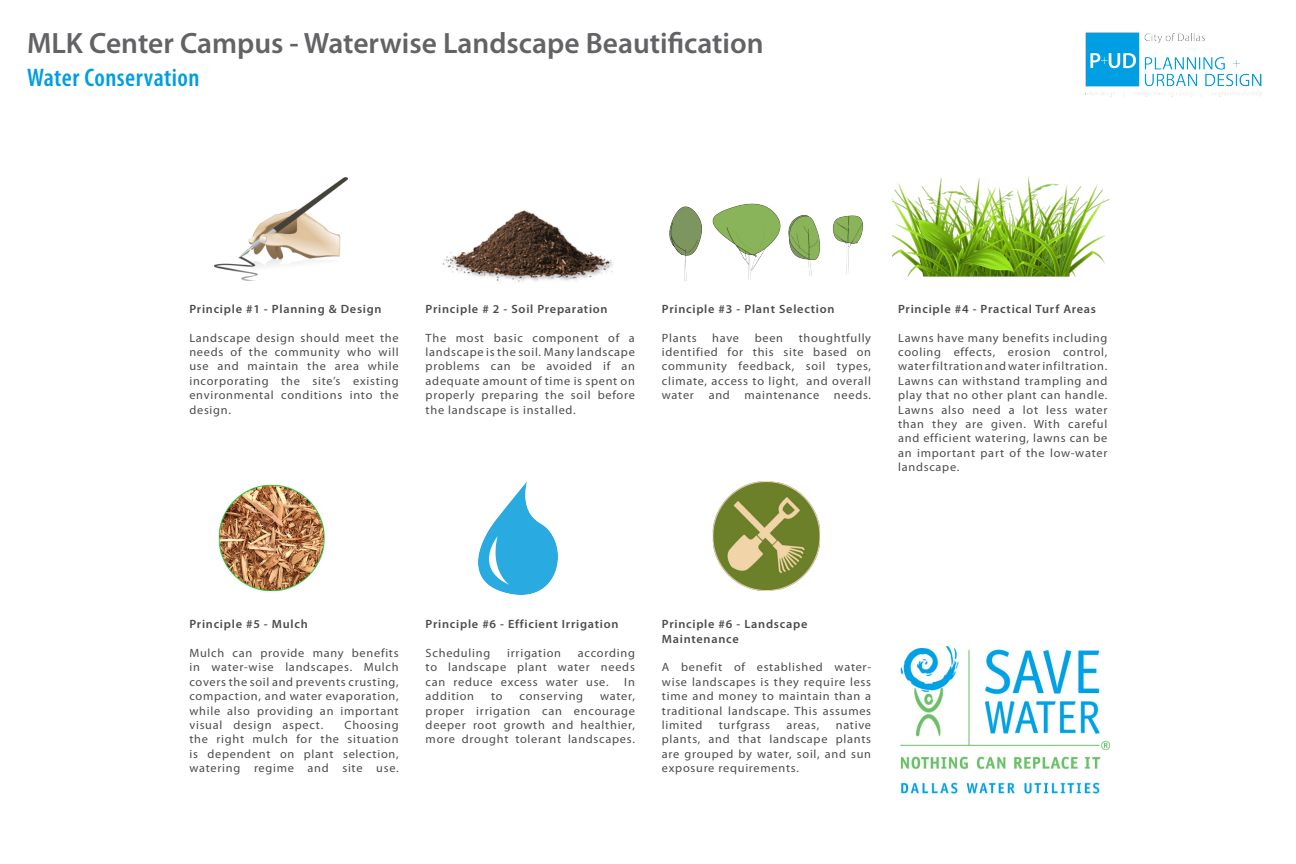
<style>
.page{position:relative;width:1296px;height:864px;background:#fff}
.page>*{position:absolute;margin:0;border:0;box-sizing:border-box;transform-origin:0 0}
.t1{font:600 29.5px "Myriad Pro";color:#636366}
.t2{font:600 condensed 25.5px "Myriad Pro";letter-spacing:.02em;color:#009ee2}
.Paragraph_Style_3{font:12px/14.4px "Myriad Pro";letter-spacing:.06em;color:#4b4c4d;text-align:justify}
.Paragraph_Style_3-2{font:600 12px/14.4px "Myriad Pro";letter-spacing:.06em;color:#4b4c4d}
</style>
<div class="page">
<img style="left:1085px;top:32px;width:177px;height:65px">
<img style="left:900px;top:646px;width:209px;height:148px">
<img style="left:479px;top:481px;width:78px;height:113px">
<img style="left:218px;top:484px;width:107px;height:108px">
<img style="left:893px;top:176px;width:217px;height:101px">
<img style="left:712px;top:481px;width:109px;height:110px">
<img style="left:442px;top:210px;width:172px;height:72px">
<img style="left:215px;top:178px;width:132px;height:103px">
<img style="left:669px;top:203px;width:195px;height:78px">
<p class="t1" style="left:27px;top:27px;width:738px">MLK Center Campus - Waterwise Landscape Beautification</p>
<p class="t2" style="left:27px;top:64px;width:174px">Water Conservation</p>
<p class="Paragraph_Style_3-2" style="left:189px;top:302px;width:194px">Principle #1 - Planning &amp; Design</p>
<p class="Paragraph_Style_3" style="left:189px;top:331px;width:211px">Landscape design should meet the needs of the community who will use and maintain the area while incorporating the site’s existing environmental conditions into the design.</p>
<p class="Paragraph_Style_3-2" style="left:426px;top:302px;width:184px">Principle # 2 - Soil Preparation</p>
<p class="Paragraph_Style_3" style="left:426px;top:331px;width:211px">The most basic component of a landscape is the soil. Many landscape problems can be avoided if an adequate amount of time is spent on properly preparing the soil before the landscape is installed.</p>
<p class="Paragraph_Style_3-2" style="left:662px;top:302px;width:174px">Principle #3 - Plant Selection</p>
<p class="Paragraph_Style_3" style="left:662px;top:331px;width:36px">Plants</p>
<p class="Paragraph_Style_3" style="left:712px;top:331px;width:28px">have</p>
<p class="Paragraph_Style_3" style="left:755px;top:331px;width:30px">been</p>
<p class="Paragraph_Style_3" style="left:662px;top:331px;width:211px;text-indent:137px">thoughtfully identified for this site based on community feedback, soil types, climate, access to light, and overall water and maintenance needs.</p>
<p class="Paragraph_Style_3-2" style="left:898px;top:302px;width:199px">Principle #4 - Practical Turf Areas</p>
<p class="Paragraph_Style_3" style="left:898px;top:331px;width:211px">Lawns have many benefits including cooling effects, erosion control, water filtration and water infiltration.<br>Lawns can withstand trampling and play that no other plant can handle.<br>Lawns also need a lot less water than they are given. With careful and efficient watering, lawns can be an important part of the low-water landscape.</p>
<p class="Paragraph_Style_3-2" style="left:189px;top:617px;width:120px">Principle #5 - Mulch</p>
<p class="Paragraph_Style_3" style="left:189px;top:646px;width:211px">Mulch can provide many benefits in water-wise landscapes. Mulch covers the soil and prevents crusting, compaction, and water evaporation, while also providing an important visual design aspect.</p>
<p class="Paragraph_Style_3" style="left:189px;top:718px;width:211px;text-indent:155px">Choosing the right mulch for the situation is dependent on plant selection, watering regime and site use.</p>
<p class="Paragraph_Style_3-2" style="left:426px;top:617px;width:194px">Principle #6 - Efficient Irrigation</p>
<p class="Paragraph_Style_3" style="left:426px;top:646px;width:66px">Scheduling</p>
<p class="Paragraph_Style_3" style="left:507px;top:646px;width:55px">irrigation</p>
<p class="Paragraph_Style_3" style="left:426px;top:646px;width:211px;text-indent:152px">according to landscape plant water needs can reduce excess water use.</p>
<p class="Paragraph_Style_3" style="left:624px;top:675px;width:12px">In</p>
<p class="Paragraph_Style_3" style="left:426px;top:689px;width:50px">addition</p>
<p class="Paragraph_Style_3" style="left:491px;top:689px;width:13px">to</p>
<p class="Paragraph_Style_3" style="left:520px;top:689px;width:65px">conserving</p>
<p class="Paragraph_Style_3" style="left:426px;top:689px;width:211px;text-indent:175px">water, proper irrigation can encourage deeper root growth and healthier, more drought tolerant landscapes.</p>
<p class="Paragraph_Style_3-2" style="left:662px;top:617px;width:147px">Principle #6 - Landscape<br>Maintenance</p>
<p class="Paragraph_Style_3" style="left:662px;top:661px;width:211px">A benefit of established water&shy;wise landscapes is they require less time and money to maintain than a traditional landscape. This assumes limited</p>
<p class="Paragraph_Style_3" style="left:719px;top:718px;width:53px">turfgrass</p>
<p class="Paragraph_Style_3" style="left:786px;top:718px;width:34px">areas,</p>
<p class="Paragraph_Style_3" style="left:662px;top:718px;width:211px;text-indent:174px">native plants, and that landscape plants are grouped by water, soil, and sun exposure requirements.</p>
</div>
